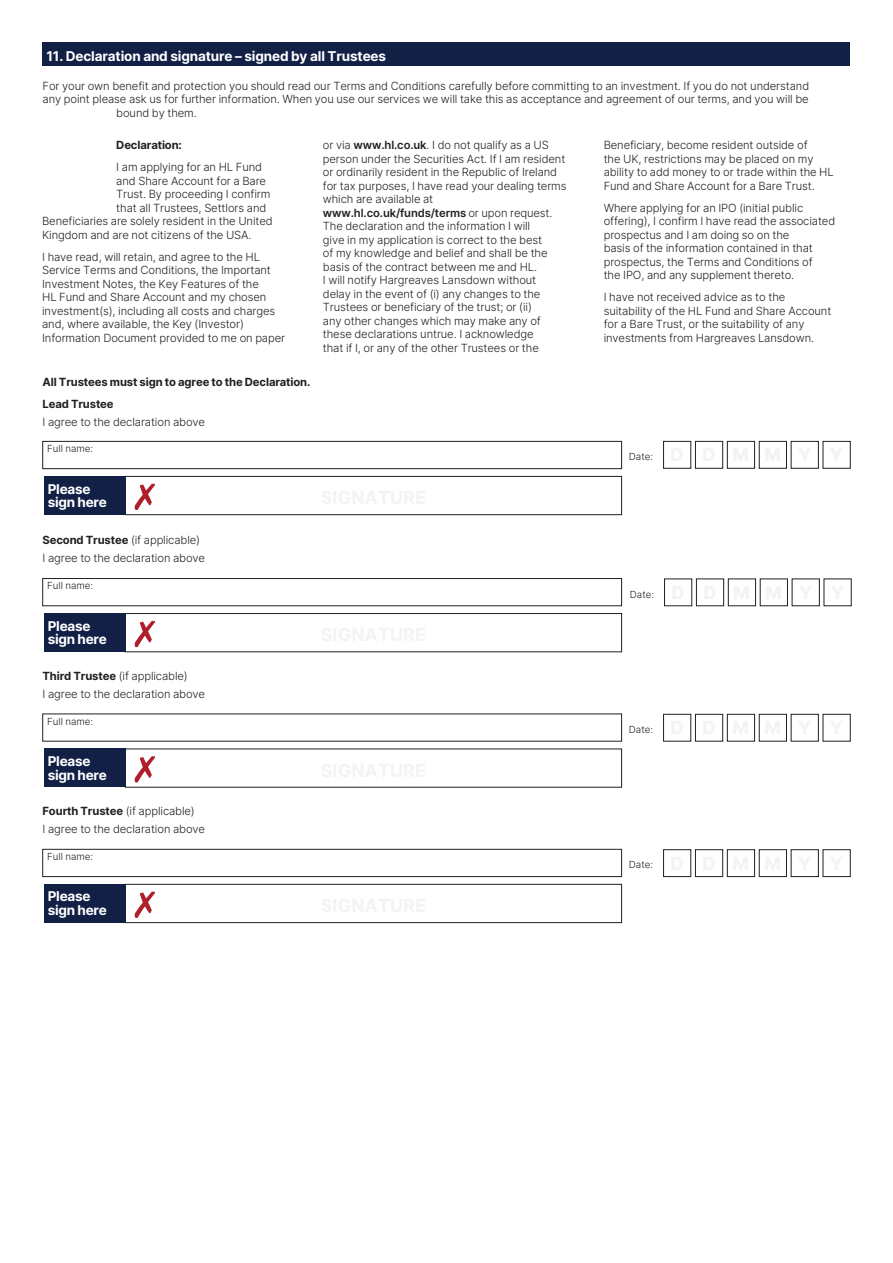
<style>
.page{position:relative;width:893px;height:1263px;background:#fff}
.page>*{position:absolute;margin:0;border:0;box-sizing:border-box;transform-origin:0 0}
.t1{font:700 13.5px "Inter";letter-spacing:-.02em;color:#fff}
.t2{font:300 11.25px/13.5px "Inter";letter-spacing:-.01em;color:#231f20}
.t3{font:700 11.25px "Inter";letter-spacing:-.01em;color:#231f20}
.t4{font:300 9.75px "Inter";color:#231f20}
.s1{font-weight:700}
.s2{font-weight:600}
</style>
<div class="page">
<div style="left:42px;top:43px;width:808px;height:23px;background:#122046"></div>
<div style="left:43px;top:441px;width:579px;height:28px;border:1px solid #231f20"></div>
<div style="left:125px;top:476px;width:497px;height:39px;border:1px solid #231f20"></div>
<div style="left:44px;top:476px;width:81px;height:38px;background:#122046"></div>
<svg style="left:135px;top:483px;width:20px;height:27px"></svg>
<div style="left:663px;top:441px;width:28px;height:27px;border:1px solid #231f20"></div>
<div style="left:695px;top:441px;width:28px;height:27px;border:1px solid #231f20"></div>
<div style="left:727px;top:441px;width:28px;height:27px;border:1px solid #231f20"></div>
<div style="left:759px;top:441px;width:28px;height:27px;border:1px solid #231f20"></div>
<div style="left:791px;top:441px;width:28px;height:27px;border:1px solid #231f20"></div>
<div style="left:43px;top:578px;width:579px;height:28px;border:1px solid #231f20"></div>
<div style="left:125px;top:613px;width:497px;height:39px;border:1px solid #231f20"></div>
<div style="left:44px;top:613px;width:81px;height:39px;background:#122046"></div>
<svg style="left:135px;top:620px;width:20px;height:27px"></svg>
<div style="left:696px;top:579px;width:28px;height:27px;border:1px solid #231f20"></div>
<div style="left:728px;top:579px;width:28px;height:27px;border:1px solid #231f20"></div>
<div style="left:44px;top:749px;width:81px;height:38px;background:#122046"></div>
<svg style="left:135px;top:756px;width:20px;height:27px"></svg>
<div style="left:663px;top:714px;width:28px;height:27px;border:1px solid #231f20"></div>
<div style="left:695px;top:714px;width:28px;height:27px;border:1px solid #231f20"></div>
<div style="left:727px;top:714px;width:28px;height:27px;border:1px solid #231f20"></div>
<div style="left:759px;top:714px;width:28px;height:27px;border:1px solid #231f20"></div>
<div style="left:791px;top:714px;width:28px;height:27px;border:1px solid #231f20"></div>
<div style="left:125px;top:884px;width:497px;height:39px;border:1px solid #231f20"></div>
<div style="left:43px;top:849px;width:579px;height:28px;border:1px solid #231f20"></div>
<div style="left:44px;top:884px;width:81px;height:38px;background:#122046"></div>
<svg style="left:135px;top:891px;width:20px;height:27px"></svg>
<div style="left:663px;top:849px;width:28px;height:28px;border:1px solid #231f20"></div>
<div style="left:695px;top:849px;width:28px;height:28px;border:1px solid #231f20"></div>
<div style="left:727px;top:849px;width:28px;height:28px;border:1px solid #231f20"></div>
<div style="left:759px;top:849px;width:28px;height:28px;border:1px solid #231f20"></div>
<div style="left:791px;top:849px;width:28px;height:28px;border:1px solid #231f20"></div>
<div style="left:823px;top:849px;width:27px;height:28px;border:1px solid #231f20"></div>
<p class="t1" style="left:46px;top:46px;width:341px">11. Declaration and signature – signed by all Trustees</p>
<p class="t2" style="left:43px;top:78px;width:768px">For your own benefit and protection you should read our Terms and Conditions carefully before committing to an investment. If you do not understand</p>
<p class="t2" style="left:43px;top:92px;width:768px">any point please ask us for further information. When you use our services we will take this as acceptance and agreement of our terms, and you will be</p>
<p class="t2" style="left:116px;top:105px;width:82px">bound by them.</p>
<p class="t3" style="left:116px;top:137px;width:67px">Declaration:</p>
<p class="t2" style="left:116px;top:160px;width:147px">I am applying for an HL Fund</p>
<p class="t2" style="left:116px;top:174px;width:151px">and Share Account for a Bare</p>
<p class="t2" style="left:116px;top:187px;width:156px">Trust. By proceeding I confirm</p>
<p class="t2" style="left:116px;top:201px;width:151px">that all Trustees, Settlors and</p>
<p class="t2" style="left:42px;top:214px;width:232px">Beneficiaries are solely resident in the United</p>
<p class="t2" style="left:42px;top:228px;width:211px">Kingdom and are not citizens of the USA.</p>
<p class="t2" style="left:42px;top:250px;width:245px">I have read, will retain, and agree to the HL Service Terms and Conditions, the Important Investment Notes, the Key Features of the<br>HL Fund and Share Account and my chosen investment(s), including all costs and charges and, where available, the Key (Investor)<br>Information Document provided to me on paper</p>
<p class="t3" style="left:43px;top:374px;width:270px">All Trustees must sign to agree to the Declaration.</p>
<p class="t3" style="left:43px;top:396px;width:73px">Lead Trustee</p>
<p class="t2" style="left:43px;top:415px;width:164px">I agree to the declaration above</p>
<p class="t4" style="left:47px;top:442px;width:48px">Full name:</p>
<p class="t1" style="left:48px;top:479px;width:44px">Please</p>
<p class="t1" style="left:48px;top:492px;width:60px">sign here</p>
<p class="t2" style="left:43px;top:533px;width:159px"><span class="s1">Second Trustee</span> (if applicable)</p>
<p class="t2" style="left:43px;top:551px;width:164px">I agree to the declaration above</p>
<p class="t4" style="left:47px;top:579px;width:48px">Full name:</p>
<p class="t1" style="left:48px;top:616px;width:44px">Please</p>
<p class="t1" style="left:48px;top:629px;width:60px">sign here</p>
<p class="t2" style="left:43px;top:669px;width:147px"><span class="s1">Third Trustee</span> (if applicable)</p>
<p class="t2" style="left:43px;top:686px;width:164px">I agree to the declaration above</p>
<p class="t4" style="left:47px;top:714px;width:48px">Full name:</p>
<p class="t1" style="left:48px;top:751px;width:44px">Please</p>
<p class="t1" style="left:48px;top:765px;width:60px">sign here</p>
<p class="t2" style="left:43px;top:804px;width:154px"><span class="s1">Fourth Trustee</span> (if applicable)</p>
<p class="t2" style="left:43px;top:822px;width:164px">I agree to the declaration above</p>
<p class="t4" style="left:47px;top:849px;width:48px">Full name:</p>
<p class="t1" style="left:48px;top:887px;width:44px">Please</p>
<p class="t1" style="left:48px;top:900px;width:60px">sign here</p>
<p class="t2" style="left:323px;top:138px;width:245px">or via <span class="s2">www.hl.co.uk</span>. I do not qualify as a US person under the Securities Act. If I am resident or ordinarily resident in the Republic of Ireland for tax purposes, I have read your dealing terms which are available at <span class="s2">www.hl.co.uk/funds/terms</span> or upon request.<br>The declaration and the information I will<br>give in my application is correct to the best<br>of my knowledge and belief and shall be the basis of the contract between me and HL.<br>I will notify Hargreaves Lansdown without delay in the event of (i) any changes to the Trustees or beneficiary of the trust; or (ii)<br>any other changes which may make any of these declarations untrue. I acknowledge<br>that if I, or any of the other Trustees or the</p>
<p class="t2" style="left:604px;top:138px;width:232px">Beneficiary, become resident outside of<br>the UK, restrictions may be placed on my ability to add money to or trade within the HL Fund and Share Account for a Bare Trust.</p>
<p class="t2" style="left:604px;top:201px;width:233px">Where applying for an IPO (initial public offering), I confirm I have read the associated prospectus and I am doing so on the<br>basis of the information contained in that prospectus, the Terms and Conditions of<br>the IPO, and any supplement thereto.</p>
<p class="t2" style="left:604px;top:290px;width:229px">I have not received advice as to the suitability of the HL Fund and Share Account for a Bare Trust, or the suitability of any investments from Hargreaves Lansdown.</p>
<p class="t4" style="left:629px;top:449px;width:26px">Date:</p>
<p class="t4" style="left:630px;top:587px;width:26px">Date:</p>
<p class="t4" style="left:629px;top:722px;width:26px">Date:</p>
<p class="t4" style="left:629px;top:858px;width:26px">Date:</p>
</div>
